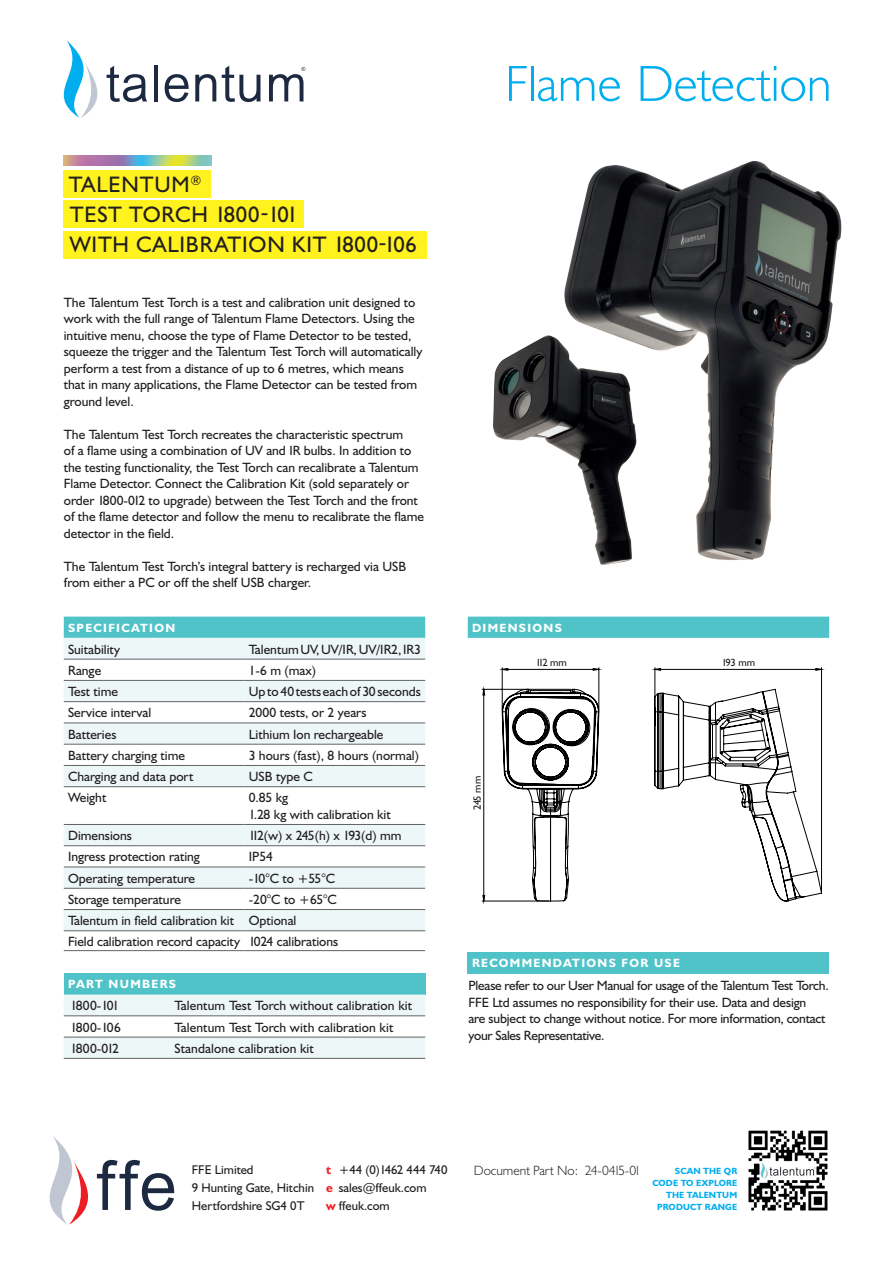
<style>
.page{position:relative;width:893px;height:1263px;background:#fff}
.page>*{position:absolute;margin:0;border:0;box-sizing:border-box;transform-origin:0 0}
.t1{font:300 51px "Humanist 521 BT";color:#00aeef}
.t2{font:22.5px "Humanist 521 BT";letter-spacing:.035em;color:#231f20}
.t3{font:13.5px/16.5px "Humanist 521 BT";color:#231f20}
.t4{font:13.5px "Humanist 521 BT";letter-spacing:-.02em;color:#231f20}
.t5{font:300 13.5px "Humanist 521 BT";color:#231f20}
.t6{font:13.5px "Humanist 521 BT";letter-spacing:-.06em;color:#231f20}
.t7{font:12.75px "Humanist 521 BT";color:#231f20}
.t8{font:700 12px "Humanist 521 BT";letter-spacing:.11em;color:#fff}
.t9{font:11.55px "Century Gothic";color:#000}
.t10{font:10.5px "Humanist 521 BT";letter-spacing:-.05em;color:#231f20}
.t11{font:700 9px/12px "Humanist 521 BT";letter-spacing:.01em;color:#00aeef;text-align:right}
.s1{font-weight:700;color:#ee1d23}
</style>
<div class="page">
<div style="left:63px;top:231px;width:363px;height:28px;background:#fff21e"></div>
<div style="left:63px;top:171px;width:148px;height:27px;background:#fff21e"></div>
<div style="left:63px;top:201px;width:241px;height:27px;background:#fff21e"></div>
<div style="left:64px;top:617px;width:361px;height:21px;background:#50c3c9"></div>
<svg style="left:64px;top:638px;width:361px;height:292px;fill:#edf7f8"></svg>
<hr style="left:64px;top:659px;width:180px;height:1px;background:#636366">
<hr style="left:244px;top:659px;width:181px;height:1px;background:#636366">
<hr style="left:64px;top:680px;width:180px;height:1px;background:#636366">
<hr style="left:244px;top:680px;width:181px;height:1px;background:#636366">
<hr style="left:64px;top:701px;width:180px;height:1px;background:#636366">
<hr style="left:244px;top:701px;width:181px;height:1px;background:#636366">
<hr style="left:64px;top:723px;width:180px;height:1px;background:#636366">
<hr style="left:244px;top:723px;width:181px;height:1px;background:#636366">
<hr style="left:64px;top:744px;width:180px;height:1px;background:#636366">
<hr style="left:244px;top:744px;width:181px;height:1px;background:#636366">
<hr style="left:64px;top:765px;width:180px;height:1px;background:#636366">
<hr style="left:244px;top:765px;width:181px;height:1px;background:#636366">
<hr style="left:64px;top:786px;width:180px;height:1px;background:#636366">
<hr style="left:244px;top:786px;width:181px;height:1px;background:#636366">
<hr style="left:64px;top:824px;width:180px;height:1px;background:#636366">
<hr style="left:244px;top:824px;width:181px;height:1px;background:#636366">
<hr style="left:64px;top:845px;width:180px;height:1px;background:#636366">
<hr style="left:244px;top:845px;width:181px;height:1px;background:#636366">
<hr style="left:64px;top:867px;width:180px;height:1px;background:#636366">
<hr style="left:244px;top:867px;width:181px;height:1px;background:#636366">
<hr style="left:64px;top:888px;width:180px;height:1px;background:#636366">
<hr style="left:244px;top:888px;width:181px;height:1px;background:#636366">
<hr style="left:64px;top:909px;width:180px;height:1px;background:#636366">
<hr style="left:244px;top:909px;width:181px;height:1px;background:#636366">
<hr style="left:64px;top:930px;width:180px;height:1px;background:#636366">
<hr style="left:244px;top:930px;width:181px;height:1px;background:#636366">
<hr style="left:64px;top:950px;width:180px;height:1px;background:#636366">
<hr style="left:244px;top:950px;width:181px;height:1px;background:#636366">
<div style="left:64px;top:973px;width:361px;height:21px;background:#50c3c9"></div>
<svg style="left:64px;top:994px;width:361px;height:64px"></svg>
<hr style="left:64px;top:1015px;width:106px;height:1px;background:#636366">
<hr style="left:170px;top:1015px;width:255px;height:1px;background:#636366">
<hr style="left:64px;top:1037px;width:106px;height:1px;background:#636366">
<hr style="left:170px;top:1037px;width:255px;height:1px;background:#636366">
<hr style="left:64px;top:1058px;width:106px;height:1px;background:#636366">
<hr style="left:170px;top:1058px;width:255px;height:1px;background:#636366">
<div style="left:468px;top:617px;width:361px;height:21px;background:#50c3c9"></div>
<img style="left:493px;top:351px;width:24px;height:90px">
<img style="left:517px;top:160px;width:325px;height:405px">
<div style="left:468px;top:952px;width:361px;height:21px;background:#50c3c9"></div>
<img style="left:64px;top:155px;width:148px;height:10px">
<hr style="left:154px;top:65px;width:4px;height:36px;background:#1c2940">
<svg style="left:165px;top:74px;width:24px;height:28px"></svg>
<svg style="left:222px;top:66px;width:38px;height:36px"></svg>
<svg style="left:195px;top:74px;width:21px;height:27px"></svg>
<svg style="left:269px;top:67px;width:36px;height:34px"></svg>
<svg style="left:63px;top:40px;width:84px;height:78px"></svg>
<svg style="left:49px;top:1136px;width:125px;height:89px"></svg>
<img style="left:748px;top:1130px;width:80px;height:81px">
<hr style="left:821px;top:668px;width:1px;height:223px;background:#000">
<hr style="left:482px;top:901px;width:67px;height:1px;background:#000">
<hr style="left:482px;top:689px;width:89px;height:1px;background:#000">
<hr style="left:599px;top:668px;width:1px;height:42px;background:#000">
<hr style="left:502px;top:668px;width:1px;height:42px;background:#000">
<svg style="left:655px;top:668px;width:166px;height:21px"></svg>
<svg style="left:483px;top:690px;width:2px;height:211px"></svg>
<svg style="left:502px;top:668px;width:97px;height:2px"></svg>
<svg style="left:502px;top:689px;width:320px;height:212px"></svg>
<p class="t2" style="left:69px;top:171px;width:134px">TALENTUM<sup>®</sup></p>
<p class="t2" style="left:70px;top:201px;width:230px">TEST TORCH 1800-101</p>
<p class="t2" style="left:70px;top:231px;width:348px">WITH CALIBRATION KIT 1800-106</p>
<p class="t3" style="left:64px;top:294px;width:360px">The Talentum Test Torch is a test and calibration unit designed to work with the full range of Talentum Flame Detectors. Using the intuitive menu, choose the type of Flame Detector to be tested, squeeze the trigger and the Talentum Test Torch will automatically perform a test from a distance of up to 6 metres, which means that in many applications, the Flame Detector can be tested from ground level.</p>
<p class="t3" style="left:64px;top:426px;width:362px">The Talentum Test Torch recreates the characteristic spectrum<br>of a flame using a combination of UV and IR bulbs. In addition to the testing functionality, the Test Torch can recalibrate a Talentum Flame Detector. Connect the Calibration Kit (sold separately or order 1800-012 to upgrade) between the Test Torch and the front of the flame detector and follow the menu to recalibrate the flame detector in the field.</p>
<p class="t3" style="left:64px;top:558px;width:344px">The Talentum Test Torch’s integral battery is recharged via USB from either a PC or off the shelf USB charger.</p>
<p class="t8" style="left:68px;top:620px;width:109px">SPECIFICATION</p>
<p class="t3" style="left:68px;top:641px;width:54px">Suitability</p>
<p class="t3" style="left:249px;top:641px;width:174px">Talentum UV, UV/IR, UV/IR2, IR3</p>
<p class="t3" style="left:68px;top:662px;width:35px">Range</p>
<p class="t3" style="left:249px;top:662px;width:69px">1-6 m (max)</p>
<p class="t3" style="left:68px;top:683px;width:52px">Test time</p>
<p class="t3" style="left:249px;top:683px;width:174px">Up to 40 tests each of 30 seconds</p>
<p class="t3" style="left:68px;top:704px;width:85px">Service interval</p>
<p class="t3" style="left:249px;top:704px;width:119px">2000 tests, or 2 years</p>
<p class="t3" style="left:68px;top:726px;width:50px">Batteries</p>
<p class="t3" style="left:249px;top:726px;width:136px">Lithium Ion rechargeable</p>
<p class="t3" style="left:68px;top:747px;width:118px">Battery charging time</p>
<p class="t3" style="left:249px;top:747px;width:172px">3 hours (fast), 8 hours (normal)</p>
<p class="t3" style="left:68px;top:768px;width:127px">Charging and data port</p>
<p class="t3" style="left:249px;top:768px;width:66px">USB type C</p>
<p class="t3" style="left:68px;top:789px;width:40px">Weight</p>
<p class="t3" style="left:249px;top:790px;width:143px">0.85 kg<br>1.28 kg with calibration kit</p>
<p class="t3" style="left:68px;top:827px;width:65px">Dimensions</p>
<p class="t6" style="left:249px;top:827px;width:154px">112(w) x 245(h) x 193(d) mm</p>
<p class="t3" style="left:68px;top:849px;width:133px">Ingress protection rating</p>
<p class="t3" style="left:249px;top:849px;width:26px">IP54</p>
<p class="t3" style="left:68px;top:870px;width:128px">Operating temperature</p>
<p class="t3" style="left:249px;top:870px;width:88px">-10°C to +55°C</p>
<p class="t3" style="left:68px;top:891px;width:114px">Storage temperature</p>
<p class="t3" style="left:249px;top:891px;width:90px">-20°C to +65°C</p>
<p class="t3" style="left:68px;top:912px;width:168px">Talentum in field calibration kit</p>
<p class="t3" style="left:249px;top:912px;width:49px">Optional</p>
<p class="t3" style="left:68px;top:933px;width:174px">Field calibration record capacity</p>
<p class="t3" style="left:249px;top:933px;width:91px">1024 calibrations</p>
<p class="t8" style="left:68px;top:977px;width:110px">PART NUMBERS</p>
<p class="t3" style="left:71px;top:997px;width:50px">1800-101</p>
<p class="t3" style="left:174px;top:997px;width:239px">Talentum Test Torch without calibration kit</p>
<p class="t3" style="left:71px;top:1019px;width:52px">1800-106</p>
<p class="t3" style="left:174px;top:1019px;width:221px">Talentum Test Torch with calibration kit</p>
<p class="t3" style="left:71px;top:1040px;width:50px">1800-012</p>
<p class="t3" style="left:174px;top:1040px;width:141px">Standalone calibration kit</p>
<p class="t1" style="left:505px;top:52px;width:328px">Flame Detection</p>
<p class="t8" style="left:472px;top:620px;width:91px">DIMENSIONS</p>
<p class="t10" style="left:471px;top:810px;width:36px;rotate:-90deg">245 mm</p>
<p class="t9" style="left:469px;top:805px;width:21px;rotate:-90deg">245</p>
<p class="t9" style="left:541px;top:655px;width:21px">112</p>
<p class="t9" style="left:729px;top:655px;width:21px">193</p>
<p class="t10" style="left:536px;top:656px;width:33px">112 mm</p>
<p class="t10" style="left:722px;top:656px;width:35px">193 mm</p>
<p class="t8" style="left:472px;top:956px;width:209px">RECOMMENDATIONS FOR USE</p>
<p class="t4" style="left:469px;top:977px;width:362px">Please refer to our User Manual for usage of the Talentum Test Torch.</p>
<p class="t3" style="left:469px;top:994px;width:358px">FFE Ltd assumes no responsibility for their use. Data and design are subject to change without notice. For more information, contact your Sales Representative.</p>
<p class="t7" style="left:192px;top:1162px;width:63px">FFE Limited</p>
<p class="t7" style="left:192px;top:1180px;width:124px">9 Hunting Gate, Hitchin</p>
<p class="t7" style="left:192px;top:1198px;width:114px">Hertfordshire SG4 0T</p>
<p class="t7" style="left:326px;top:1162px;width:123px"><span class="s1">t</span> +44 (0)1462 444 740</p>
<p class="t7" style="left:326px;top:1180px;width:102px"><span class="s1">e</span> sales@ffeuk.com</p>
<p class="t7" style="left:326px;top:1198px;width:65px"><span class="s1">w</span> ffeuk.com</p>
<p class="t5" style="left:474px;top:1162px;width:169px">Document Part No: 24-0415-01</p>
<p class="t11" style="left:652px;top:1165px;width:86px">SCAN THE QR<br>CODE TO EXPLORE</p>
<p class="t11" style="left:657px;top:1189px;width:82px">THE TALENTUM<br>PRODUCT RANGE</p>
</div>
